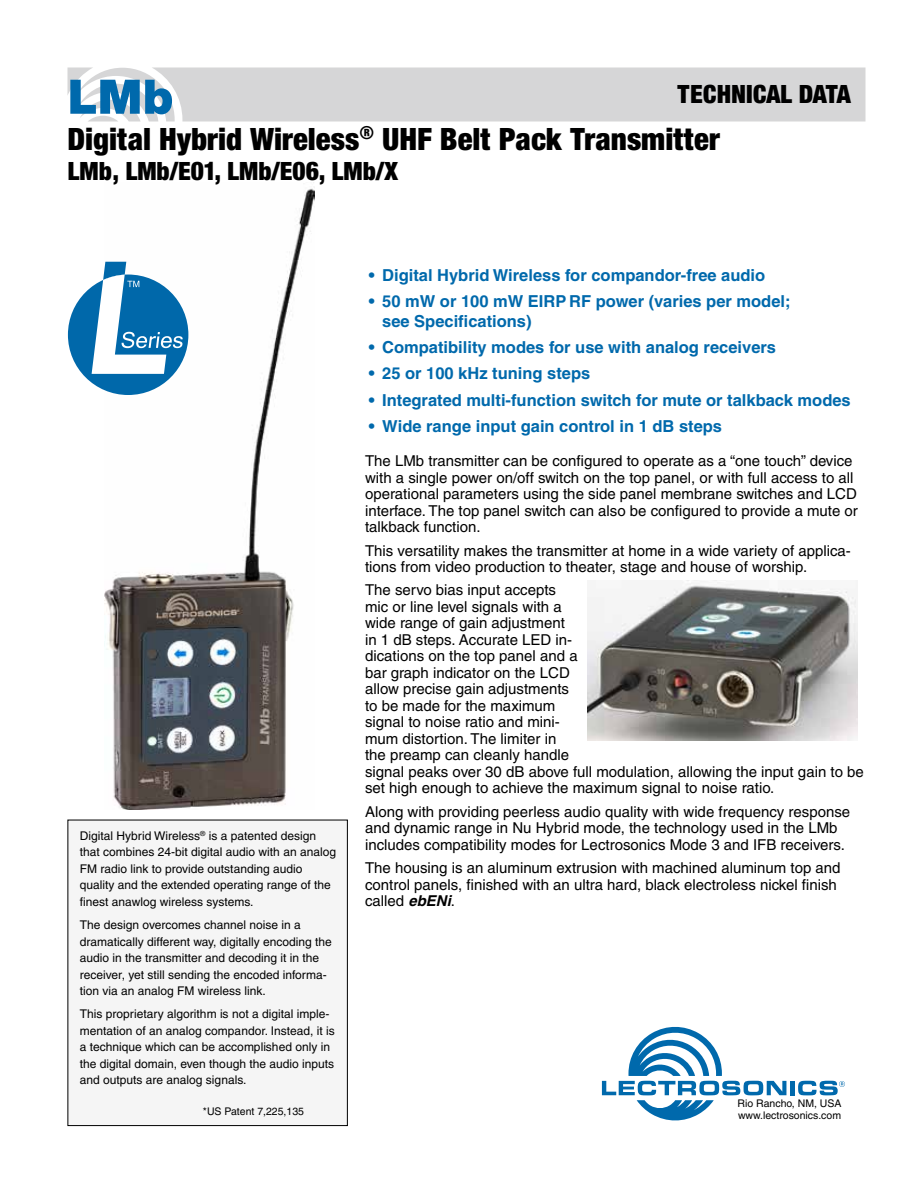
<style>
.page{position:relative;width:918px;height:1188px;background:#fff}
.page>*{position:absolute;margin:0;border:0;box-sizing:border-box;transform-origin:0 0}
.t1{font:900 51px "Sans";color:#0069ac}
.t2{font:900 condensed 33px "Sans";color:#000}
.t3{font:900 condensed 27px "Sans";color:#000}
.t4{font:700 16.5px/19.5px "Helvetica";color:#0069ac}
.t5{font:15px/16.5px "Helvetica";color:#000}
.t6{font:12px/16.5px "Helvetica";color:#000}
.t7{font:10.5px/12.1px "Helvetica";color:#000}
.s1{font-weight:700;font-style:italic}
</style>
<div class="page">
<img style="left:104px;top:187px;width:211px;height:622px">
<svg style="left:68px;top:68px;width:798px;height:54px;background:#d9d9da"></svg>
<div style="left:68px;top:820px;width:279px;height:306px;background:#f5f5f5"></div>
<div style="left:68px;top:820px;width:280px;height:306px;border:1px solid #000"></div>
<img style="left:588px;top:580px;width:270px;height:160px">
<div style="left:68px;top:275px;width:120px;height:120px;background:#0068aa;border-radius:50%"></div>
<svg style="left:68px;top:262px;width:120px;height:112px"></svg>
<svg style="left:602px;top:1027px;width:184px;height:93px"></svg>
<div style="left:790px;top:1081px;width:5px;height:14px;background:#0069ac"></div>
<svg style="left:798px;top:1081px;width:47px;height:14px"></svg>
<h1 class="t1" style="left:68px;top:66px;width:107px">LMb</h1>
<h2 class="t2" style="left:68px;top:119px;width:654px">Digital Hybrid Wireless<sup>®</sup> UHF Belt Pack Transmitter</h2>
<h3 class="t3" style="left:677px;top:77px;width:176px">TECHNICAL DATA</h3>
<h3 class="t3" style="left:68px;top:154px;width:332px">LMb, LMb/E01, LMb/E06, LMb/X</h3>
<p class="t6" style="left:80px;top:827px;width:258px">Digital Hybrid Wireless<sup>®</sup> is a patented design that combines 24-bit digital audio with an analog FM radio link to provide outstanding audio quality and the extended operating range of the finest anawlog wireless systems.</p>
<p class="t6" style="left:80px;top:917px;width:253px">The design overcomes channel noise in a dramatically different way, digitally encoding the audio in the transmitter and decoding it in the receiver, yet still sending the encoded informa&shy;tion via an analog FM wireless link.</p>
<p class="t6" style="left:80px;top:1006px;width:256px">This proprietary algorithm is not a digital imple&shy;mentation of an analog compandor. Instead, it is a technique which can be accomplished only in the digital domain, even though the audio inputs and outputs are analog signals.</p>
<p class="t7" style="left:203px;top:1105px;width:103px">*US Patent 7,225,135</p>
<p class="t4" style="left:369px;top:265px;width:398px">• Digital Hybrid Wireless for compandor-free audio</p>
<p class="t4" style="left:382px;top:291px;width:410px;text-indent:-13px">• 50 mW or 100 mW EIRP RF power (varies per model; see Specifications)</p>
<p class="t4" style="left:369px;top:337px;width:409px">• Compatibility modes for use with analog receivers</p>
<p class="t4" style="left:369px;top:363px;width:223px">• 25 or 100 kHz tuning steps</p>
<p class="t4" style="left:369px;top:390px;width:484px">• Integrated multi-function switch for mute or talkback modes</p>
<p class="t4" style="left:369px;top:416px;width:355px">• Wide range input gain control in 1 dB steps</p>
<p class="t5" style="left:365px;top:453px;width:494px">The LMb transmitter can be configured to operate as a “one touch” device with a single power on/off switch on the top panel, or with full access to all operational parameters using the side panel membrane switches and LCD interface. The top panel switch can also be configured to provide a mute or talkback function.</p>
<p class="t5" style="left:365px;top:542px;width:487px">This versatility makes the transmitter at home in a wide variety of applica&shy;tions from video production to theater, stage and house of worship.</p>
<p class="t5" style="left:365px;top:582px;width:500px">The servo bias input accepts<br>mic or line level signals with a<br>wide range of gain adjustment<br>in 1 dB steps. Accurate LED in-<br>dications on the top panel and a<br>bar graph indicator on the LCD<br>allow precise gain adjustments<br>to be made for the maximum<br>signal to noise ratio and mini-<br>mum distortion. The limiter in<br>the preamp can cleanly handle<br>signal peaks over 30 dB above full modulation, allowing the input gain to be set high enough to achieve the maximum signal to noise ratio.</p>
<p class="t5" style="left:365px;top:803px;width:487px">Along with providing peerless audio quality with wide frequency response and dynamic range in Nu Hybrid mode, the technology used in the LMb includes compatibility modes for Lectrosonics Mode 3 and IFB receivers.</p>
<p class="t5" style="left:365px;top:860px;width:477px">The housing is an aluminum extrusion with machined aluminum top and control panels, finished with an ultra hard, black electroless nickel finish called <span class="s1">ebENi</span>.</p>
<p class="t7" style="left:738px;top:1097px;width:106px">Rio Rancho, NM, USA www.lectrosonics.com</p>
</div>
